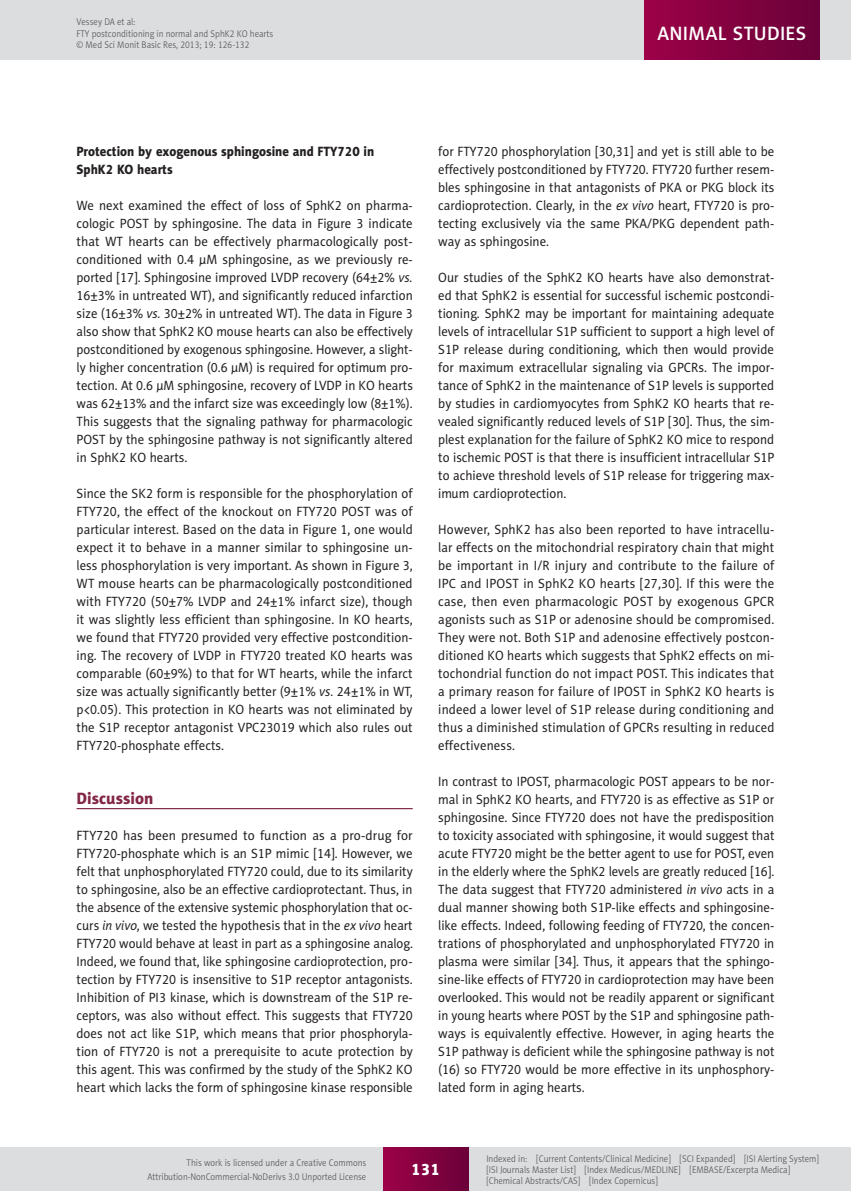
<style>
.page{position:relative;width:851px;height:1191px;background:#fff}
.page>*{position:absolute;margin:0;border:0;box-sizing:border-box;transform-origin:0 0}
.t1{font:19.5px "Naomi Sans EFN Medium";letter-spacing:.015em;color:#fff}
.MSM_Headline_1{font:16.5px "Naomi Sans EFN Heavy";color:#822745}
.t2{font:16.5px "Naomi Sans EFN Heavy";color:#fff}
.MSM_Body{font:13.5px/18px "Naomi Sans EFN";color:#231f20;text-align:justify;scale:.95 1}
.MSM_Body-2{font:13.5px/18px "Naomi Sans EFN";color:#231f20;text-align:justify;scale:.96 1}
.MSM_Headline_2{font:13.5px/18px "Naomi Sans EFN Heavy";color:#231f20;scale:.95 1}
.t3{font:9.75px/11.2px "Naomi Sans EFN Light";color:#57585a;scale:.9 1}
.s1{font-style:italic}
</style>
<div class="page">
<hr style="left:77px;top:808px;width:335px;height:1px;background:#670026">
<div style="left:0;top:1148px;width:850px;height:43px;background:#dcdddf"></div>
<div style="left:383px;top:1148px;width:85px;height:42px;background:linear-gradient(to right,#9d0147,#6b0139)"></div>
<div style="left:0;top:0;width:850px;height:60px;background:#dcdddf"></div>
<div style="left:644px;top:0;width:175px;height:60px;background:linear-gradient(to right,#9d0147,#6a0139)"></div>
<p class="t3" style="left:77px;top:16px;width:220px">Vessey DA et al:<br>FTY postconditioning in normal and SphK2 KO hearts © Med Sci Monit Basic Res, 2013; 19: 126-132</p>
<h1 class="t1" style="left:657px;top:22px;width:150px">ANIMAL STUDIES</h1>
<p class="MSM_Headline_2" style="left:77px;top:142px;width:315px">Protection by exogenous sphingosine and FTY720 in<br>SphK2 KO hearts</p>
<p class="MSM_Body" style="left:77px;top:196px;width:355px">We next examined the effect of loss of SphK2 on pharma&shy;cologic POST by sphingosine. The data in Figure 3 indicate that WT hearts can be effectively pharmacologically post&shy;conditioned with 0.4 µM sphingosine, as we previously re&shy;ported [17]. Sphingosine improved LVDP recovery (64±2% <span class="s1">vs.<br></span>16±3% in untreated WT), and significantly reduced infarction size (16±3% <span class="s1">vs.</span> 30±2% in untreated WT). The data in Figure 3 also show that SphK2 KO mouse hearts can also be effectively postconditioned by exogenous sphingosine. However, a slight&shy;ly higher concentration (0.6 µM) is required for optimum pro&shy;tection. At 0.6 µM sphingosine, recovery of LVDP in KO hearts was 62±13% and the infarct size was exceedingly low (8±1%).<br>This suggests that the signaling pathway for pharmacologic POST by the sphingosine pathway is not significantly altered in SphK2 KO hearts.</p>
<p class="MSM_Body" style="left:77px;top:484px;width:355px">Since the SK2 form is responsible for the phosphorylation of FTY720, the effect of the knockout on FTY720 POST was of particular interest. Based on the data in Figure 1, one would expect it to behave in a manner similar to sphingosine un&shy;less phosphorylation is very important. As shown in Figure 3, WT mouse hearts can be pharmacologically postconditioned with FTY720 (50±7% LVDP and 24±1% infarct size), though it was slightly less efficient than sphingosine. In KO hearts, we found that FTY720 provided very effective postcondition&shy;ing. The recovery of LVDP in FTY720 treated KO hearts was comparable (60±9%) to that for WT hearts, while the infarct size was actually significantly better (9±1% <span class="s1">vs.</span> 24±1% in WT, p&lt;0.05). This protection in KO hearts was not eliminated by the S1P receptor antagonist VPC23019 which also rules out FTY720-phosphate effects.</p>
<p class="MSM_Headline_1" style="left:77px;top:788px;width:78px">Discussion</p>
<p class="MSM_Body-2" style="left:77px;top:826px;width:352px">FTY720 has been presumed to function as a pro-drug for FTY720-phosphate which is an S1P mimic [14]. However, we felt that unphosphorylated FTY720 could, due to its similarity to sphingosine, also be an effective cardioprotectant. Thus, in the absence of the extensive systemic phosphorylation that oc&shy;curs <span class="s1">in vivo</span>, we tested the hypothesis that in the <span class="s1">ex vivo</span> heart FTY720 would behave at least in part as a sphingosine analog.<br>Indeed, we found that, like sphingosine cardioprotection, pro&shy;tection by FTY720 is insensitive to S1P receptor antagonists.<br>Inhibition of PI3 kinase, which is downstream of the S1P re&shy;ceptors, was also without effect. This suggests that FTY720 does not act like S1P, which means that prior phosphoryla&shy;tion of FTY720 is not a prerequisite to acute protection by this agent. This was confirmed by the study of the SphK2 KO heart which lacks the form of sphingosine kinase responsible</p>
<p class="MSM_Body" style="left:438px;top:142px;width:355px">for FTY720 phosphorylation [30,31] and yet is still able to be effectively postconditioned by FTY720. FTY720 further resem&shy;bles sphingosine in that antagonists of PKA or PKG block its cardioprotection. Clearly, in the <span class="s1">ex vivo</span> heart, FTY720 is pro&shy;tecting exclusively via the same PKA/PKG dependent path&shy;way as sphingosine.</p>
<p class="MSM_Body" style="left:438px;top:268px;width:355px">Our studies of the SphK2 KO hearts have also demonstrat&shy;ed that SphK2 is essential for successful ischemic postcondi&shy;tioning. SphK2 may be important for maintaining adequate levels of intracellular S1P sufficient to support a high level of S1P release during conditioning, which then would provide for maximum extracellular signaling via GPCRs. The impor&shy;tance of SphK2 in the maintenance of S1P levels is supported by studies in cardiomyocytes from SphK2 KO hearts that re&shy;vealed significantly reduced levels of S1P [30]. Thus, the sim&shy;plest explanation for the failure of SphK2 KO mice to respond to ischemic POST is that there is insufficient intracellular S1P to achieve threshold levels of S1P release for triggering max&shy;imum cardioprotection.</p>
<p class="MSM_Body" style="left:438px;top:520px;width:355px">However, SphK2 has also been reported to have intracellu&shy;lar effects on the mitochondrial respiratory chain that might be important in I/R injury and contribute to the failure of IPC and IPOST in SphK2 KO hearts [27,30]. If this were the case, then even pharmacologic POST by exogenous GPCR agonists such as S1P or adenosine should be compromised.<br>They were not. Both S1P and adenosine effectively postcon&shy;ditioned KO hearts which suggests that SphK2 effects on mi&shy;tochondrial function do not impact POST. This indicates that a primary reason for failure of IPOST in SphK2 KO hearts is indeed a lower level of S1P release during conditioning and thus a diminished stimulation of GPCRs resulting in reduced effectiveness.</p>
<p class="MSM_Body" style="left:438px;top:772px;width:355px">In contrast to IPOST, pharmacologic POST appears to be nor&shy;mal in SphK2 KO hearts, and FTY720 is as effective as S1P or sphingosine. Since FTY720 does not have the predisposition to toxicity associated with sphingosine, it would suggest that acute FTY720 might be the better agent to use for POST, even in the elderly where the SphK2 levels are greatly reduced [16].<br>The data suggest that FTY720 administered <span class="s1">in vivo</span> acts in a dual manner showing both S1P-like effects and sphingosine&shy;like effects. Indeed, following feeding of FTY720, the concen&shy;trations of phosphorylated and unphosphorylated FTY720 in plasma were similar [34]. Thus, it appears that the sphingo&shy;sine-like effects of FTY720 in cardioprotection may have been overlooked. This would not be readily apparent or significant in young hearts where POST by the S1P and sphingosine path&shy;ways is equivalently effective. However, in aging hearts the S1P pathway is deficient while the sphingosine pathway is not (16) so FTY720 would be more effective in its unphosphory&shy;lated form in aging hearts.</p>
<p class="t3" style="left:147px;top:1156px;width:245px;line-height:13.5px;text-align:right">This work is licensed under a Creative Commons<br>Attribution-NonCommercial-NoDerivs 3.0 Unported License</p>
<p class="t2" style="left:411px;top:1159px;width:30px">131</p>
<p class="t3" style="left:486px;top:1152px;width:371px">Indexed in: [Current Contents/Clinical Medicine] [SCI Expanded] [ISI Alerting System] [ISI Journals Master List] [Index Medicus/MEDLINE] [EMBASE/Excerpta Medica] [Chemical Abstracts/CAS] [Index Copernicus]</p>
</div>
